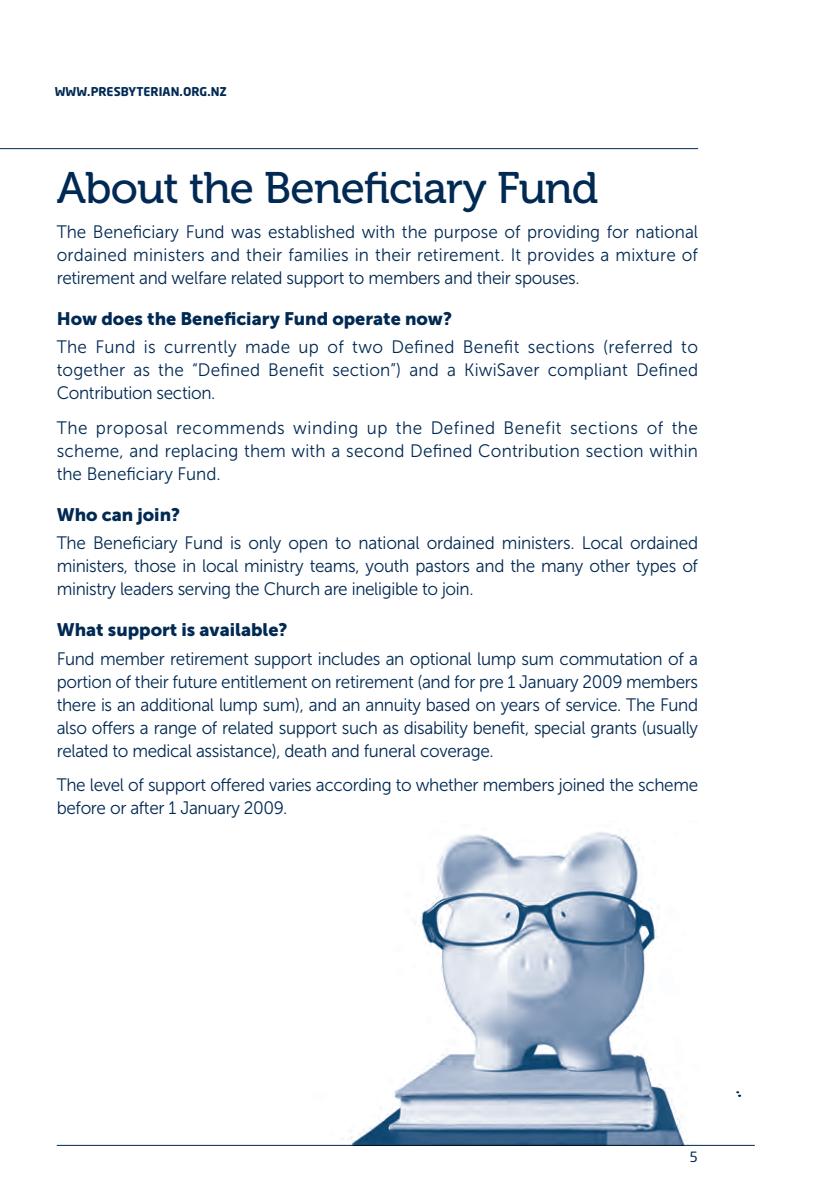
<style>
.page{position:relative;width:840px;height:1191px;background:#fff}
.page>*{position:absolute;margin:0;border:0;box-sizing:border-box;transform-origin:0 0}
.CFC_Heading_H1_Blue{font:44px "Museo 500";letter-spacing:-.02em;color:#002953}
.CFC_Body_Text_NORMAL{font:18px/23px "Museo Sans 300";letter-spacing:-.02em;color:#002953;text-align:justify;scale:.95 1}
.CFC_Heading_H2_Blue{font:18px "Museo Sans 900";color:#002953}
.t1{font:14px "Neo Sans Std";color:#002953}
.t2{font:700 12px "Neo Sans Std";letter-spacing:.01em;color:#002953}
</style>
<div class="page">
<svg style="left:736px;top:1091px;width:5px;height:6px"></svg>
<img style="left:261px;top:832px;width:436px;height:313px">
<hr style="left:57px;top:1145px;width:697px;height:1px;background:#002953">
<hr style="left:0;top:148px;width:697px;height:1px;background:#002953">
<p class="t2" style="left:55px;top:83px;width:173px">WWW.PRESBYTERIAN.ORG.NZ</p>
<p class="CFC_Heading_H1_Blue" style="left:57px;top:164px;width:543px">About the Beneficiary Fund</p>
<p class="CFC_Body_Text_NORMAL" style="left:57px;top:220px;width:676px">The Beneficiary Fund was established with the purpose of providing for national ordained ministers and their families in their retirement. It provides a mixture of retirement and welfare related support to members and their spouses.</p>
<p class="CFC_Heading_H2_Blue" style="left:57px;top:308px;width:396px">How does the Beneficiary Fund operate now?</p>
<p class="CFC_Body_Text_NORMAL" style="left:57px;top:336px;width:676px">The Fund is currently made up of two Defined Benefit sections (referred to together as the “Defined Benefit section”) and a KiwiSaver compliant Defined Contribution section.</p>
<p class="CFC_Body_Text_NORMAL" style="left:57px;top:416px;width:676px">The proposal recommends winding up the Defined Benefit sections of the scheme, and replacing them with a second Defined Contribution section within the Beneficiary Fund.</p>
<p class="CFC_Heading_H2_Blue" style="left:57px;top:504px;width:125px">Who can join?</p>
<p class="CFC_Body_Text_NORMAL" style="left:57px;top:532px;width:676px">The Beneficiary Fund is only open to national ordained ministers. Local ordained ministers, those in local ministry teams, youth pastors and the many other types of ministry leaders serving the Church are ineligible to join.</p>
<p class="CFC_Heading_H2_Blue" style="left:57px;top:620px;width:232px">What support is available?</p>
<p class="CFC_Body_Text_NORMAL" style="left:57px;top:647px;width:676px">Fund member retirement support includes an optional lump sum commutation of a portion of their future entitlement on retirement (and for pre 1 January 2009 members there is an additional lump sum), and an annuity based on years of service. The Fund also offers a range of related support such as disability benefit, special grants (usually related to medical assistance), death and funeral coverage.</p>
<p class="CFC_Body_Text_NORMAL" style="left:57px;top:774px;width:676px">The level of support offered varies according to whether members joined the scheme before or after 1 January 2009.</p>
<p class="t1" style="left:689px;top:1148px;width:10px">5</p>
</div>
